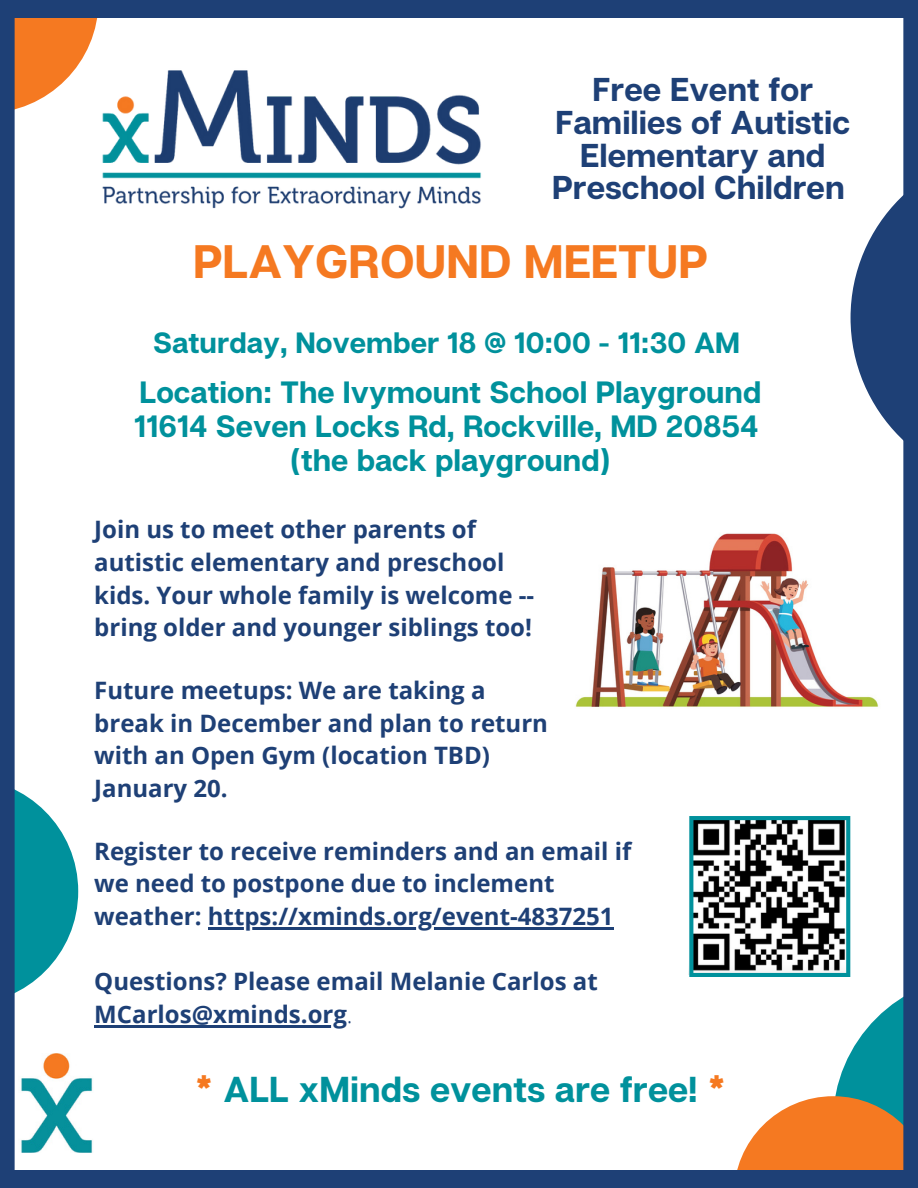
<style>
.page{position:relative;width:918px;height:1188px;background:#fff}
.page>*{position:absolute;margin:0;border:0;box-sizing:border-box;transform-origin:0 0}
.t1{font:700 46.8px "Articulat CF";color:#f57921}
.t2{font:700 36px "Articulat CF";color:#00919c}
.t3{font:700 33px/32.7px "Articulat CF";color:#1e4076;text-align:center}
.t4{font:700 30.75px "Articulat CF";color:#00919c}
.t5{font:700 29.25px "Articulat CF";color:#00919c}
.t6{font:700 24px/32.7px "Open Sans";color:#1e4076}
.s1{font-weight:300}
.s2{color:#f57921}
</style>
<div class="page">
<svg style="left:851px;top:195px;width:52px;height:245px;fill:#1e4076"></svg>
<svg style="left:15px;top:789px;width:63px;height:204px;fill:#00919c"></svg>
<svg style="left:835px;top:975px;width:68px;height:121px;fill:#00919c"></svg>
<svg style="left:737px;top:1096px;width:166px;height:74px;background:#e98e49"></svg>
<svg style="left:15px;top:18px;width:83px;height:92px;fill:#f57921"></svg>
<img style="left:102px;top:70px;width:379px;height:139px">
<div style="left:0;top:0;width:15px;height:1188px;background:#1e4076"></div>
<div style="left:0;top:1170px;width:918px;height:18px;background:#1e4076"></div>
<div style="left:0;top:0;width:918px;height:18px;background:#1e4076"></div>
<div style="left:903px;top:15px;width:15px;height:1173px;background:#1e4076"></div>
<img style="left:21px;top:1054px;width:72px;height:99px">
<svg style="left:689px;top:816px;width:161px;height:161px"></svg>
<img style="left:575px;top:533px;width:304px;height:174px">
<hr style="left:208px;top:927px;width:406px;height:2px;background:#1e4076">
<hr style="left:94px;top:1025px;width:253px;height:2px;background:#1e4076">
<p class="t3" style="left:552px;top:72px;width:300px">Free Event for<br>Families of Autistic<br>Elementary and<br>Preschool Children</p>
<p class="t1" style="left:193px;top:232px;width:516px">PLAYGROUND MEETUP</p>
<p class="t5" style="left:153px;top:324px;width:589px">Saturday, November 18 @ 10:00 - 11:30 AM</p>
<p class="t4" style="left:139px;top:373px;width:624px">Location: The Ivymount School Playground</p>
<p class="t4" style="left:134px;top:407px;width:626px">11614 Seven Locks Rd, Rockville, MD 20854</p>
<p class="t4" style="left:291px;top:440px;width:321px">(the back playground)</p>
<p class="t6" style="left:94px;top:513px;width:441px">Join us to meet other parents of autistic elementary and preschool kids. Your whole family is welcome -- bring older and younger siblings too!</p>
<p class="t6" style="left:94px;top:673px;width:455px">Future meetups: We are taking a break in December and plan to return with an Open Gym (location TBD)<br>January 20.</p>
<p class="t6" style="left:94px;top:834px;width:539px">Register to receive reminders and an email if we need to postpone due to inclement weather: https://xminds.org/event-4837251</p>
<p class="t6" style="left:94px;top:965px;width:505px">Questions? Please email Melanie Carlos at<br>MCarlos@xminds.org<span class="s1">.</span></p>
<p class="t2" style="left:195px;top:1066px;width:533px"><span class="s2">*</span> ALL xMinds events are free! <span class="s2">*</span></p>
</div>
